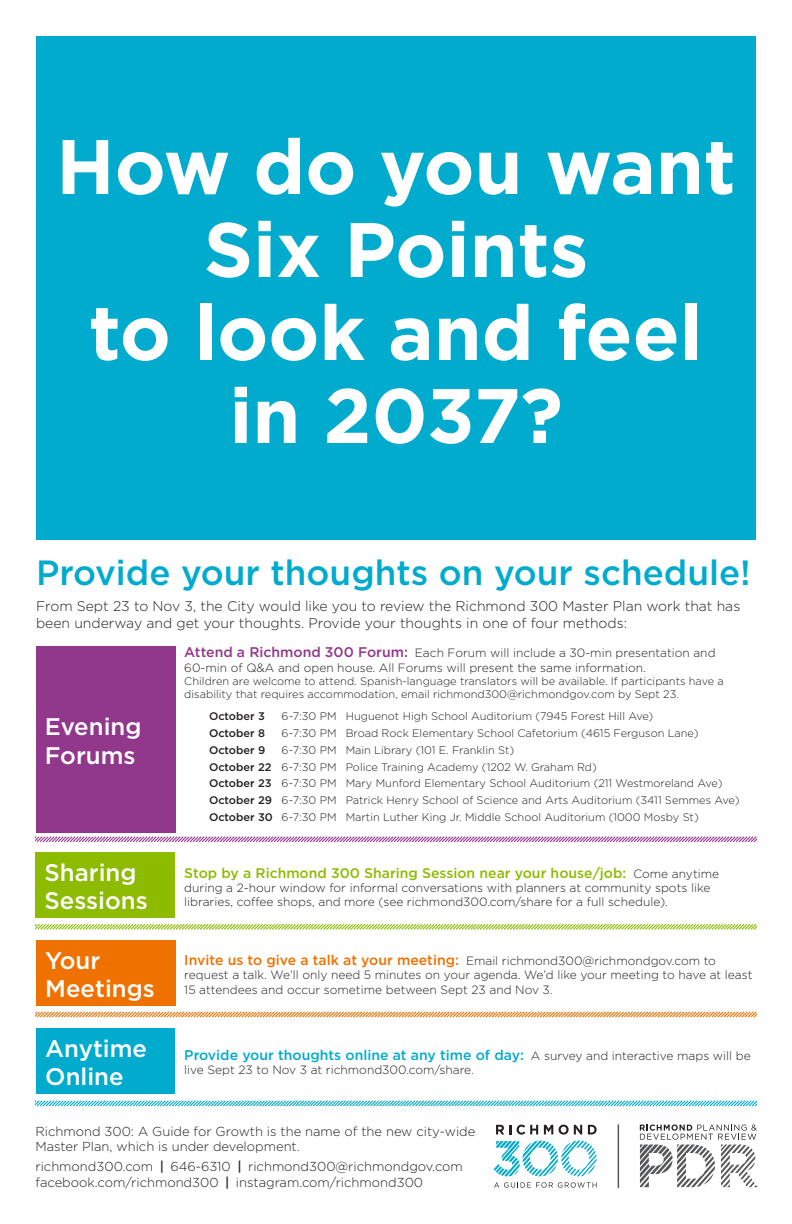
<style>
.page{position:relative;width:792px;height:1224px;background:#fff}
.page>*{position:absolute;margin:0;border:0;box-sizing:border-box;transform-origin:0 0}
.t1{font:700 77px/83px "Gotham";color:#fff;text-align:center}
.t2{font:500 35px "Gotham";color:#00abcd}
.t3{font:500 24px/28.8px "Gotham";color:#fff}
.t4{font:300 14px/16.8px "Gotham";color:#231f20}
.t5{font:500 14px "Gotham";color:#00abcd}
.t6{font:500 14px "Gotham";color:#8dbb00}
.t7{font:300 13px/15.6px "Gotham";color:#231f20}
.t8{font:300 12px/14.4px "Gotham";color:#231f20}
.t9{font:300 11px/16.8px "Gotham";color:#231f20}
.t10{font:500 11px "Gotham";color:#231f20}
.s1{font-weight:500;font-size:14px;color:#91388c}
.s2{font-weight:500}
.s3{font-weight:300;font-size:12px;color:#231f20}
.s4{font-weight:500;font-size:14px;color:#ef7100}
</style>
<div class="page">
<div style="left:36px;top:36px;width:720px;height:503px;background:#00abcd"></div>
<div style="left:36px;top:646px;width:139px;height:187px;background:#91388c"></div>
<div style="left:36px;top:852px;width:139px;height:66px;background:#8dbb00"></div>
<div style="left:36px;top:940px;width:140px;height:66px;background:#ef7100"></div>
<div style="left:36px;top:1028px;width:139px;height:66px;background:#00abcd"></div>
<svg style="left:36px;top:836px;width:721px;height:7px;background:#d3b0d1"></svg>
<svg style="left:36px;top:924px;width:721px;height:6px;background:#cadf8a"></svg>
<svg style="left:36px;top:1011px;width:721px;height:7px"></svg>
<svg style="left:36px;top:1100px;width:721px;height:7px"></svg>
<hr style="left:618px;top:1124px;width:1px;height:64px;background:#57585a">
<svg style="left:640px;top:1125px;width:117px;height:62px"></svg>
<svg style="left:494px;top:1182px;width:103px;height:6px"></svg>
<svg style="left:496px;top:1125px;width:15px;height:9px"></svg>
<svg style="left:517px;top:1125px;width:21px;height:10px"></svg>
<svg style="left:544px;top:1125px;width:9px;height:9px"></svg>
<svg style="left:559px;top:1125px;width:23px;height:10px"></svg>
<svg style="left:588px;top:1125px;width:9px;height:9px"></svg>
<svg style="left:494px;top:1141px;width:103px;height:35px"></svg>
<p class="t1" style="left:56px;top:125px;width:681px">How do you want</p>
<p class="t1" style="left:89px;top:208px;width:616px">Six Points<br>to look and feel</p>
<p class="t1" style="left:229px;top:374px;width:335px">in 2037?</p>
<h2 class="t2" style="left:36px;top:550px;width:716px">Provide your thoughts on your schedule!</h2>
<p class="t4" style="left:36px;top:597px;width:706px">From Sept 23 to Nov 3, the City would like you to review the Richmond 300 Master Plan work that has been underway and get your thoughts. Provide your thoughts in one of four methods:</p>
<h3 class="t3" style="left:45px;top:712px;width:98px">Evening<br>Forums</h3>
<h3 class="t3" style="left:44px;top:857px;width:105px">Sharing<br>Sessions</h3>
<p class="t8" style="left:184px;top:646px;width:533px"><span class="s1">Attend a Richmond 300 Forum:</span> Each Forum will include a 30-min presentation and<br>60-min of Q&amp;A and open house. All Forums will present the same information.</p>
<p class="t9" style="left:184px;top:674px;width:541px;line-height:13.2px">Children are welcome to attend. Spanish-language translators will be available. If participants have a disability that requires accommodation, email richmond300@richmondgov.com by Sept 23.</p>
<p class="t10" style="left:209px;top:709px;width:57px">October 3</p>
<p class="t9" style="left:282px;top:708px;width:373px">6-7:30 PM Huguenot High School Auditorium (7945 Forest Hill Ave)</p>
<p class="t10" style="left:209px;top:726px;width:58px">October 8</p>
<p class="t9" style="left:282px;top:724px;width:418px">6-7:30 PM Broad Rock Elementary School Cafetorium (4615 Ferguson Lane)</p>
<p class="t10" style="left:209px;top:743px;width:58px">October 9</p>
<p class="t9" style="left:209px;top:741px;width:532px;text-indent:73px">6-7:30 PM Main Library (101 E. Franklin St)<br><span class="s2">October 22</span> 6-7:30 PM Police Training Academy (1202 W. Graham Rd)<br><span class="s2">October 23</span> 6-7:30 PM Mary Munford Elementary School Auditorium (211 Westmoreland Ave)<br><span class="s2">October 29</span> 6-7:30 PM Patrick Henry School of Science and Arts Auditorium (3411 Semmes Ave)<br><span class="s2">October 30</span> 6-7:30 PM Martin Luther King Jr. Middle School Auditorium (1000 Mosby St)</p>
<p class="t6" style="left:184px;top:863px;width:536px">Stop by a Richmond 300 Sharing Session near your house/job: <span class="s3">Come anytime</span></p>
<p class="t8" style="left:184px;top:880px;width:528px">during a 2-hour window for informal conversations with planners at community spots like libraries, coffee shops, and more (see richmond300.com/share for a full schedule).</p>
<h3 class="t3" style="left:45px;top:945px;width:111px">Your<br>Meetings</h3>
<h3 class="t3" style="left:45px;top:1033px;width:103px">Anytime<br>Online</h3>
<p class="t5" style="left:184px;top:1046px;width:568px">Provide your thoughts online at any time of day: <span class="s3">A survey and interactive maps will be</span></p>
<p class="t8" style="left:184px;top:953px;width:570px"><span class="s4">Invite us to give a talk at your meeting:</span> Email richmond300@richmondgov.com to request a talk. We’ll only need 5 minutes on your agenda. We’d like your meeting to have at least<br>15 attendees and occur sometime between Sept 23 and Nov 3.</p>
<p class="t8" style="left:184px;top:1063px;width:291px">live Sept 23 to Nov 3 at richmond300.com/share.</p>
<p class="t7" style="left:36px;top:1123px;width:441px">Richmond 300: A Guide for Growth is the name of the new city-wide<br>Master Plan, which is under development.</p>
<p class="t7" style="left:36px;top:1159px;width:429px">richmond300.com <span class="s2">|</span> 646-6310 <span class="s2">|</span> richmond300@richmondgov.com facebook.com/richmond300 <span class="s2">|</span> instagram.com/richmond300</p>
</div>
